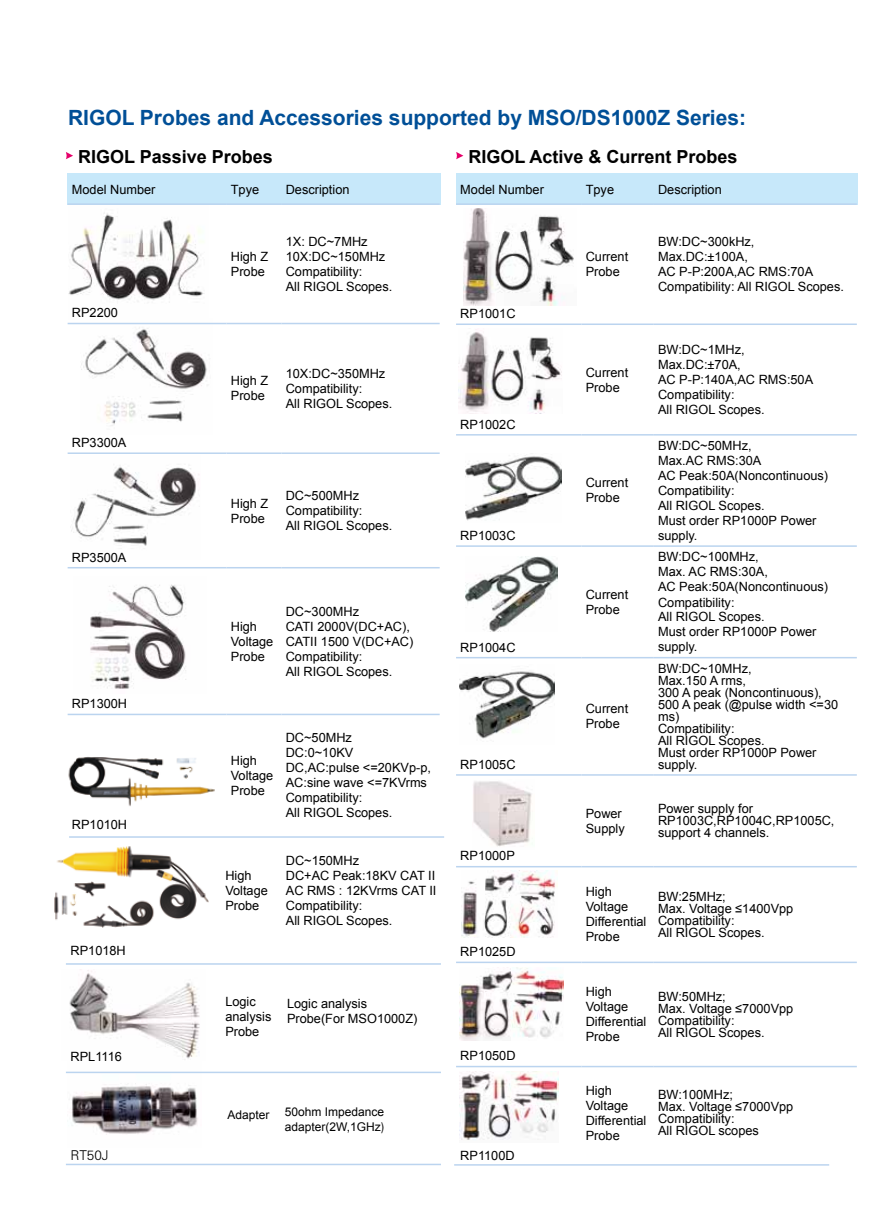
<style>
.page{position:relative;width:893px;height:1212px;background:#fff}
.page>*{position:absolute;margin:0;border:0;box-sizing:border-box;transform-origin:0 0}
.t1{font:700 21px "Arial";color:#004f97}
.t2{font:700 18px "Arial";color:#000}
.t3{font:13.5px "FZXH1 JW GB1 0";color:#000}
.t4{font:12.75px/15px "Arial";color:#000}
.t5{font:12px/15.1px "Arial";color:#000}
.s1{font-family:"FZXH1 JW GB1 0";font-size:13.5px}
</style>
<div class="page">
<img style="left:67px;top:1073px;width:134px;height:62px">
<img style="left:68px;top:757px;width:146px;height:49px">
<img style="left:459px;top:1071px;width:99px;height:69px">
<img style="left:473px;top:781px;width:59px;height:66px">
<img style="left:459px;top:967px;width:105px;height:73px">
<img style="left:459px;top:671px;width:95px;height:68px">
<img style="left:466px;top:455px;width:95px;height:66px">
<img style="left:463px;top:208px;width:111px;height:98px">
<img style="left:461px;top:871px;width:96px;height:67px">
<img style="left:466px;top:556px;width:91px;height:75px">
<img style="left:458px;top:329px;width:104px;height:84px">
<img style="left:90px;top:584px;width:96px;height:105px">
<svg style="left:66px;top:152px;width:7px;height:7px"></svg>
<svg style="left:456px;top:152px;width:7px;height:7px"></svg>
<img style="left:71px;top:466px;width:128px;height:80px">
<img style="left:81px;top:322px;width:131px;height:104px">
<img style="left:68px;top:212px;width:137px;height:91px">
<div style="left:67px;top:173px;width:373px;height:32px;background:#c7e8fa"></div>
<div style="left:456px;top:173px;width:402px;height:32px;background:#c7e8fa"></div>
<hr style="left:66px;top:963px;width:375px;height:2px;background:#bbd4ef">
<hr style="left:66px;top:1071px;width:375px;height:2px;background:#bbd4ef">
<hr style="left:66px;top:1164px;width:375px;height:1px;background:#bbd4ef">
<hr style="left:69px;top:836px;width:375px;height:2px;background:#bbd4ef">
<hr style="left:454px;top:1164px;width:375px;height:1px;background:#bbd4ef">
<hr style="left:456px;top:203px;width:125px;height:2px;background:#bbd4ef">
<hr style="left:581px;top:203px;width:73px;height:2px;background:#bbd4ef">
<hr style="left:654px;top:203px;width:203px;height:2px;background:#bbd4ef">
<hr style="left:456px;top:323px;width:125px;height:2px;background:#bbd4ef">
<hr style="left:581px;top:323px;width:73px;height:2px;background:#bbd4ef">
<hr style="left:654px;top:323px;width:203px;height:2px;background:#bbd4ef">
<hr style="left:456px;top:434px;width:125px;height:2px;background:#bbd4ef">
<hr style="left:581px;top:434px;width:73px;height:2px;background:#bbd4ef">
<hr style="left:654px;top:434px;width:203px;height:2px;background:#bbd4ef">
<hr style="left:456px;top:545px;width:125px;height:2px;background:#bbd4ef">
<hr style="left:581px;top:545px;width:73px;height:2px;background:#bbd4ef">
<hr style="left:654px;top:545px;width:203px;height:2px;background:#bbd4ef">
<hr style="left:456px;top:657px;width:125px;height:1px;background:#bbd4ef">
<hr style="left:581px;top:657px;width:73px;height:1px;background:#bbd4ef">
<hr style="left:654px;top:657px;width:203px;height:1px;background:#bbd4ef">
<hr style="left:456px;top:774px;width:125px;height:2px;background:#bbd4ef">
<hr style="left:581px;top:774px;width:73px;height:2px;background:#bbd4ef">
<hr style="left:654px;top:774px;width:203px;height:2px;background:#bbd4ef">
<hr style="left:456px;top:866px;width:125px;height:1px;background:#bbd4ef">
<hr style="left:581px;top:866px;width:73px;height:1px;background:#bbd4ef">
<hr style="left:654px;top:866px;width:203px;height:1px;background:#bbd4ef">
<hr style="left:456px;top:961px;width:125px;height:2px;background:#bbd4ef">
<hr style="left:581px;top:961px;width:73px;height:2px;background:#bbd4ef">
<hr style="left:654px;top:961px;width:203px;height:2px;background:#bbd4ef">
<hr style="left:456px;top:1066px;width:125px;height:1px;background:#bbd4ef">
<hr style="left:581px;top:1066px;width:73px;height:1px;background:#bbd4ef">
<hr style="left:654px;top:1066px;width:203px;height:1px;background:#bbd4ef">
<hr style="left:68px;top:203px;width:159px;height:2px;background:#bbd4ef">
<hr style="left:227px;top:203px;width:54px;height:2px;background:#bbd4ef">
<hr style="left:281px;top:203px;width:159px;height:2px;background:#bbd4ef">
<hr style="left:68px;top:323px;width:159px;height:1px;background:#bbd4ef">
<hr style="left:227px;top:323px;width:54px;height:1px;background:#bbd4ef">
<hr style="left:281px;top:323px;width:159px;height:1px;background:#bbd4ef">
<hr style="left:68px;top:452px;width:159px;height:2px;background:#bbd4ef">
<hr style="left:227px;top:452px;width:54px;height:2px;background:#bbd4ef">
<hr style="left:281px;top:452px;width:159px;height:2px;background:#bbd4ef">
<hr style="left:68px;top:567px;width:159px;height:1px;background:#bbd4ef">
<hr style="left:227px;top:567px;width:54px;height:1px;background:#bbd4ef">
<hr style="left:281px;top:567px;width:159px;height:1px;background:#bbd4ef">
<hr style="left:68px;top:714px;width:159px;height:1px;background:#bbd4ef">
<hr style="left:227px;top:714px;width:54px;height:1px;background:#bbd4ef">
<hr style="left:281px;top:714px;width:159px;height:1px;background:#bbd4ef">
<img style="left:54px;top:846px;width:155px;height:82px">
<img style="left:69px;top:969px;width:131px;height:91px">
<h1 class="t1" style="left:68px;top:104px;width:680px">RIGOL Probes and Accessories supported by MSO/DS1000Z Series:</h1>
<h2 class="t2" style="left:78px;top:145px;width:196px">RIGOL Passive Probes</h2>
<h2 class="t2" style="left:468px;top:145px;width:271px">RIGOL Active &amp; Current Probes</h2>
<p class="t4" style="left:72px;top:182px;width:85px">Model Number</p>
<p class="t4" style="left:231px;top:182px;width:30px">Tpye</p>
<p class="t4" style="left:286px;top:182px;width:65px">Description</p>
<p class="t4" style="left:72px;top:306px;width:48px">RP2200</p>
<p class="t4" style="left:72px;top:435px;width:56px">RP3300A</p>
<p class="t4" style="left:72px;top:550px;width:56px">RP3500A</p>
<p class="t4" style="left:72px;top:696px;width:57px">RP1300H</p>
<p class="t4" style="left:72px;top:818px;width:57px">RP1010H</p>
<p class="t4" style="left:71px;top:943px;width:57px">RP1018H</p>
<p class="t4" style="left:71px;top:1049px;width:53px">RPL1116</p>
<p class="t3" style="left:70px;top:1147px;width:40px">RT50J</p>
<p class="t4" style="left:231px;top:249px;width:39px">High Z<br>Probe</p>
<p class="t4" style="left:286px;top:234px;width:108px">1X: DC~7MHz<br>10X:DC~150MHz<br>Compatibility:<br>All RIGOL Scopes.</p>
<p class="t4" style="left:231px;top:374px;width:39px">High Z<br>Probe</p>
<p class="t4" style="left:286px;top:366px;width:108px">10X:DC~350MHz<br>Compatibility:<br>All RIGOL Scopes.</p>
<p class="t4" style="left:231px;top:496px;width:39px">High Z<br>Probe</p>
<p class="t4" style="left:286px;top:488px;width:108px">DC~500MHz<br>Compatibility:<br>All RIGOL Scopes.</p>
<p class="t4" style="left:231px;top:619px;width:44px">High<br>Voltage<br>Probe</p>
<p class="t4" style="left:286px;top:604px;width:129px">DC~300MHz<br>CATI 2000V(DC+AC),<br>CATII 1500 V(DC+AC)<br>Compatibility:<br>All RIGOL Scopes.</p>
<p class="t4" style="left:231px;top:753px;width:44px">High<br>Voltage<br>Probe</p>
<p class="t4" style="left:286px;top:730px;width:147px">DC~50MHz<br>DC:0~10KV<br>DC,AC:pulse &lt;=20KVp-p,<br>AC:sine wave &lt;=7KVrms<br>Compatibility:<br>All RIGOL Scopes.</p>
<p class="t4" style="left:225px;top:868px;width:44px">High<br>Voltage<br>Probe</p>
<p class="t4" style="left:286px;top:853px;width:152px">DC~150MHz<br>DC+AC Peak:18KV CAT II<br>AC RMS : 12KVrms CAT II<br>Compatibility:<br>All RIGOL Scopes.</p>
<p class="t4" style="left:225px;top:994px;width:48px">Logic analysis<br>Probe</p>
<p class="t4" style="left:287px;top:996px;width:132px">Logic analysis<br>Probe(For MSO1000Z)</p>
<p class="t5" style="left:227px;top:1108px;width:44px">Adapter</p>
<p class="t5" style="left:285px;top:1104px;width:101px">50ohm Impedance adapter(2W,1GHz<span class="s1">)</span></p>
<p class="t4" style="left:460px;top:182px;width:85px">Model Number</p>
<p class="t4" style="left:586px;top:182px;width:30px">Tpye</p>
<p class="t4" style="left:658px;top:182px;width:65px">Description</p>
<p class="t4" style="left:460px;top:306px;width:57px">RP1001C</p>
<p class="t4" style="left:460px;top:417px;width:57px">RP1002C</p>
<p class="t4" style="left:460px;top:528px;width:57px">RP1003C</p>
<p class="t4" style="left:460px;top:640px;width:57px">RP1004C</p>
<p class="t4" style="left:460px;top:757px;width:57px">RP1005C</p>
<p class="t4" style="left:460px;top:849px;width:56px">RP1000P</p>
<p class="t4" style="left:460px;top:944px;width:57px">RP1025D</p>
<p class="t4" style="left:460px;top:1048px;width:57px">RP1050D</p>
<p class="t4" style="left:460px;top:1148px;width:56px">RP1100D</p>
<p class="t4" style="left:586px;top:249px;width:44px">Current<br>Probe</p>
<p class="t4" style="left:586px;top:365px;width:44px">Current<br>Probe</p>
<p class="t4" style="left:586px;top:476px;width:44px">Current<br>Probe</p>
<p class="t4" style="left:586px;top:587px;width:44px">Current<br>Probe</p>
<p class="t4" style="left:586px;top:701px;width:44px">Current<br>Probe</p>
<p class="t4" style="left:658px;top:234px;width:187px">BW:DC~300kHz,<br>Max.DC:±100A,<br>AC P-P:200A,AC RMS:70A<br>Compatibility: All RIGOL Scopes.</p>
<p class="t4" style="left:658px;top:342px;width:157px">BW:DC~1MHz,<br>Max.DC:±70A,<br>AC P-P:140A,AC RMS:50A<br>Compatibility:<br>All RIGOL Scopes.</p>
<p class="t4" style="left:658px;top:438px;width:172px">BW:DC~50MHz,<br>Max.AC RMS:30A<br>AC Peak:50A(Noncontinuous)<br>Compatibility:<br>All RIGOL Scopes.<br>Must order RP1000P Power supply.</p>
<p class="t4" style="left:658px;top:549px;width:172px">BW:DC~100MHz,<br>Max. AC RMS:30A,<br>AC Peak:50A(Noncontinuous)<br>Compatibility:<br>All RIGOL Scopes.<br>Must order RP1000P Power supply.</p>
<p class="t4" style="left:658px;top:662px;width:182px;line-height:12px">BW:DC~10MHz,<br>Max.150 A rms,<br>300 A peak (Noncontinuous),<br>500 A peak (@pulse width &lt;=30 ms)<br>Compatibility:<br>All RIGOL Scopes.<br>Must order RP1000P Power supply.</p>
<p class="t4" style="left:586px;top:806px;width:40px">Power<br>Supply</p>
<p class="t4" style="left:658px;top:803px;width:178px;line-height:12px">Power supply for<br>RP1003C,RP1004C,RP1005C, support 4 channels.</p>
<p class="t4" style="left:586px;top:884px;width:62px">High<br>Voltage<br>Differential<br>Probe</p>
<p class="t4" style="left:658px;top:890px;width:137px;line-height:12px">BW:25MHz;<br>Max. Voltage ≤1400Vpp<br>Compatibility:<br>All RIGOL Scopes.</p>
<p class="t4" style="left:586px;top:984px;width:62px">High<br>Voltage<br>Differential<br>Probe</p>
<p class="t4" style="left:658px;top:990px;width:137px;line-height:12px">BW:50MHz;<br>Max. Voltage ≤7000Vpp<br>Compatibility:<br>All RIGOL Scopes.</p>
<p class="t4" style="left:586px;top:1083px;width:62px">High<br>Voltage<br>Differential<br>Probe</p>
<p class="t4" style="left:658px;top:1089px;width:137px;line-height:12px">BW:100MHz;<br>Max. Voltage ≤7000Vpp<br>Compatibility:<br>All RIGOL scopes</p>
</div>
